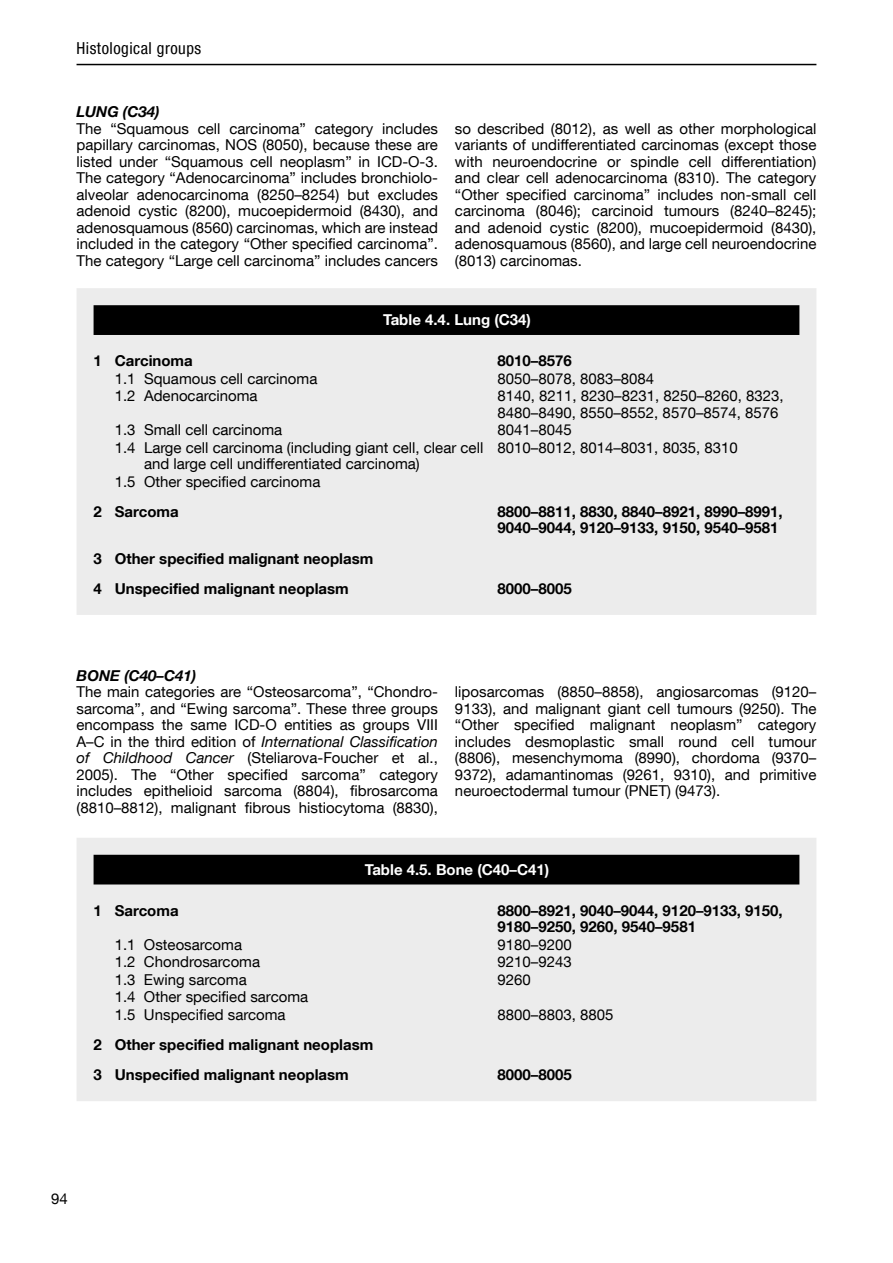
<style>
.page{position:relative;width:893px;height:1263px;background:#fff}
.page>*{position:absolute;margin:0;border:0;box-sizing:border-box;transform-origin:0 0}
.t1{font:condensed 16.5px "Helvetica Neue LT Com";letter-spacing:.03em;color:#000}
.text{font:15px/16.5px "Helvetica Neue LT Com";color:#000;text-align:justify}
.Texte_tableau_medium{font:15px/16.5px "Helvetica Neue LT Com";color:#000}
.Texte_tabeau_gras{font:700 15px/16.5px "Helvetica Neue LT Com";color:#000}
.table_title{font:700 15px "Helvetica Neue LT Com";color:#fff}
.subtitle{font:italic 700 15px "Helvetica Neue LT Com";color:#000}
.s1{font-style:italic}
</style>
<div class="page">
<hr style="left:77px;top:64px;width:739px;height:1px;background:#000">
<div style="left:77px;top:288px;width:739px;height:327px;background:#ececec"></div>
<div style="left:94px;top:305px;width:705px;height:30px;background:#000"></div>
<div style="left:77px;top:838px;width:739px;height:263px;background:#ececec"></div>
<div style="left:94px;top:855px;width:705px;height:29px;background:#000"></div>
<p class="t1" style="left:77px;top:39px;width:126px">Histological groups</p>
<p class="subtitle" style="left:77px;top:102px;width:85px">LUNG (C34)</p>
<p class="text" style="left:77px;top:120px;width:363px">The “Squamous cell carcinoma” category includes papillary carcinomas, NOS (8050), because these are listed under “Squamous cell neoplasm” in ICD-O-3.<br>The category “Adenocarcinoma” includes bronchiolo&shy;alveolar adenocarcinoma (8250–8254) but excludes adenoid cystic (8200), mucoepidermoid (8430), and adenosquamous (8560) carcinomas, which are instead included in the category “Other specified carcinoma”.<br>The category “Large cell carcinoma” includes cancers</p>
<p class="text" style="left:455px;top:120px;width:363px">so described (8012), as well as other morphological variants of undifferentiated carcinomas (except those with neuroendocrine or spindle cell differentiation) and clear cell adenocarcinoma (8310). The category “Other specified carcinoma” includes non-small cell carcinoma (8046); carcinoid tumours (8240–8245); and adenoid cystic (8200), mucoepidermoid (8430), adenosquamous (8560), and large cell neuroendocrine (8013) carcinomas.</p>
<p class="table_title" style="left:383px;top:311px;width:149px">Table 4.4. Lung (C34)</p>
<p class="Texte_tabeau_gras" style="left:94px;top:352px;width:10px">1</p>
<p class="Texte_tabeau_gras" style="left:115px;top:352px;width:80px">Carcinoma</p>
<p class="Texte_tabeau_gras" style="left:497px;top:352px;width:76px">8010–8576</p>
<p class="Texte_tableau_medium" style="left:115px;top:370px;width:204px">1.1 Squamous cell carcinoma</p>
<p class="Texte_tableau_medium" style="left:497px;top:370px;width:158px">8050–8078, 8083–8084</p>
<p class="Texte_tableau_medium" style="left:115px;top:387px;width:144px">1.2 Adenocarcinoma</p>
<p class="Texte_tableau_medium" style="left:497px;top:387px;width:288px">8140, 8211, 8230–8231, 8250–8260, 8323,<br>8480–8490, 8550–8552, 8570–8574, 8576</p>
<p class="Texte_tableau_medium" style="left:115px;top:421px;width:169px">1.3 Small cell carcinoma</p>
<p class="Texte_tableau_medium" style="left:497px;top:421px;width:76px">8041–8045</p>
<p class="Texte_tableau_medium" style="left:144px;top:439px;width:341px;text-indent:-29px">1.4 Large cell carcinoma (including giant cell, clear cell and large cell undifferentiated carcinoma)</p>
<p class="Texte_tableau_medium" style="left:497px;top:439px;width:242px">8010–8012, 8014–8031, 8035, 8310</p>
<p class="Texte_tableau_medium" style="left:115px;top:473px;width:207px">1.5 Other specified carcinoma</p>
<p class="Texte_tabeau_gras" style="left:94px;top:503px;width:10px">2</p>
<p class="Texte_tabeau_gras" style="left:115px;top:503px;width:65px">Sarcoma</p>
<p class="Texte_tabeau_gras" style="left:497px;top:503px;width:287px">8800–8811, 8830, 8840–8921, 8990–8991,<br>9040–9044, 9120–9133, 9150, 9540–9581</p>
<p class="Texte_tabeau_gras" style="left:94px;top:550px;width:10px">3</p>
<p class="Texte_tabeau_gras" style="left:115px;top:550px;width:260px">Other specified malignant neoplasm</p>
<p class="Texte_tabeau_gras" style="left:94px;top:580px;width:10px">4</p>
<p class="Texte_tabeau_gras" style="left:115px;top:580px;width:236px">Unspecified malignant neoplasm</p>
<p class="Texte_tabeau_gras" style="left:497px;top:580px;width:76px">8000–8005</p>
<p class="subtitle" style="left:77px;top:666px;width:121px">BONE (C40–C41)</p>
<p class="text" style="left:77px;top:683px;width:363px">The main categories are “Osteosarcoma”, “Chondro&shy;sarcoma”, and “Ewing sarcoma”. These three groups encompass the same ICD-O entities as groups VIII A–C in the third edition of <span class="s1">International Classification of Childhood Cancer</span> (Steliarova-Foucher et al., 2005). The “Other specified sarcoma” category includes epithelioid sarcoma (8804), fibrosarcoma (8810–8812), malignant fibrous histiocytoma (8830),</p>
<p class="text" style="left:455px;top:683px;width:363px">liposarcomas (8850–8858), angiosarcomas (9120– 9133), and malignant giant cell tumours (9250). The “Other specified malignant neoplasm” category includes desmoplastic small round cell tumour (8806), mesenchymoma (8990), chordoma (9370– 9372), adamantinomas (9261, 9310), and primitive neuroectodermal tumour (PNET) (9473).</p>
<p class="table_title" style="left:365px;top:860px;width:186px">Table 4.5. Bone (C40–C41)</p>
<p class="Texte_tabeau_gras" style="left:94px;top:902px;width:10px">1</p>
<p class="Texte_tabeau_gras" style="left:115px;top:902px;width:65px">Sarcoma</p>
<p class="Texte_tabeau_gras" style="left:497px;top:902px;width:287px">8800–8921, 9040–9044, 9120–9133, 9150,<br>9180–9250, 9260, 9540–9581</p>
<p class="Texte_tableau_medium" style="left:115px;top:936px;width:129px">1.1 Osteosarcoma</p>
<p class="Texte_tableau_medium" style="left:497px;top:936px;width:76px">9180–9200</p>
<p class="Texte_tableau_medium" style="left:115px;top:953px;width:147px">1.2 Chondrosarcoma</p>
<p class="Texte_tableau_medium" style="left:497px;top:953px;width:76px">9210–9243</p>
<p class="Texte_tableau_medium" style="left:115px;top:971px;width:133px">1.3 Ewing sarcoma</p>
<p class="Texte_tableau_medium" style="left:497px;top:971px;width:35px">9260</p>
<p class="Texte_tableau_medium" style="left:115px;top:988px;width:195px">1.4 Other specified sarcoma</p>
<p class="Texte_tableau_medium" style="left:115px;top:1006px;width:172px">1.5 Unspecified sarcoma</p>
<p class="Texte_tableau_medium" style="left:497px;top:1006px;width:117px">8800–8803, 8805</p>
<p class="Texte_tabeau_gras" style="left:94px;top:1036px;width:10px">2</p>
<p class="Texte_tabeau_gras" style="left:115px;top:1036px;width:260px">Other specified malignant neoplasm</p>
<p class="Texte_tabeau_gras" style="left:94px;top:1066px;width:10px">3</p>
<p class="Texte_tabeau_gras" style="left:115px;top:1066px;width:236px">Unspecified malignant neoplasm</p>
<p class="Texte_tabeau_gras" style="left:497px;top:1066px;width:76px">8000–8005</p>
<p class="text" style="left:51px;top:1189px;width:18px">94</p>
</div>
